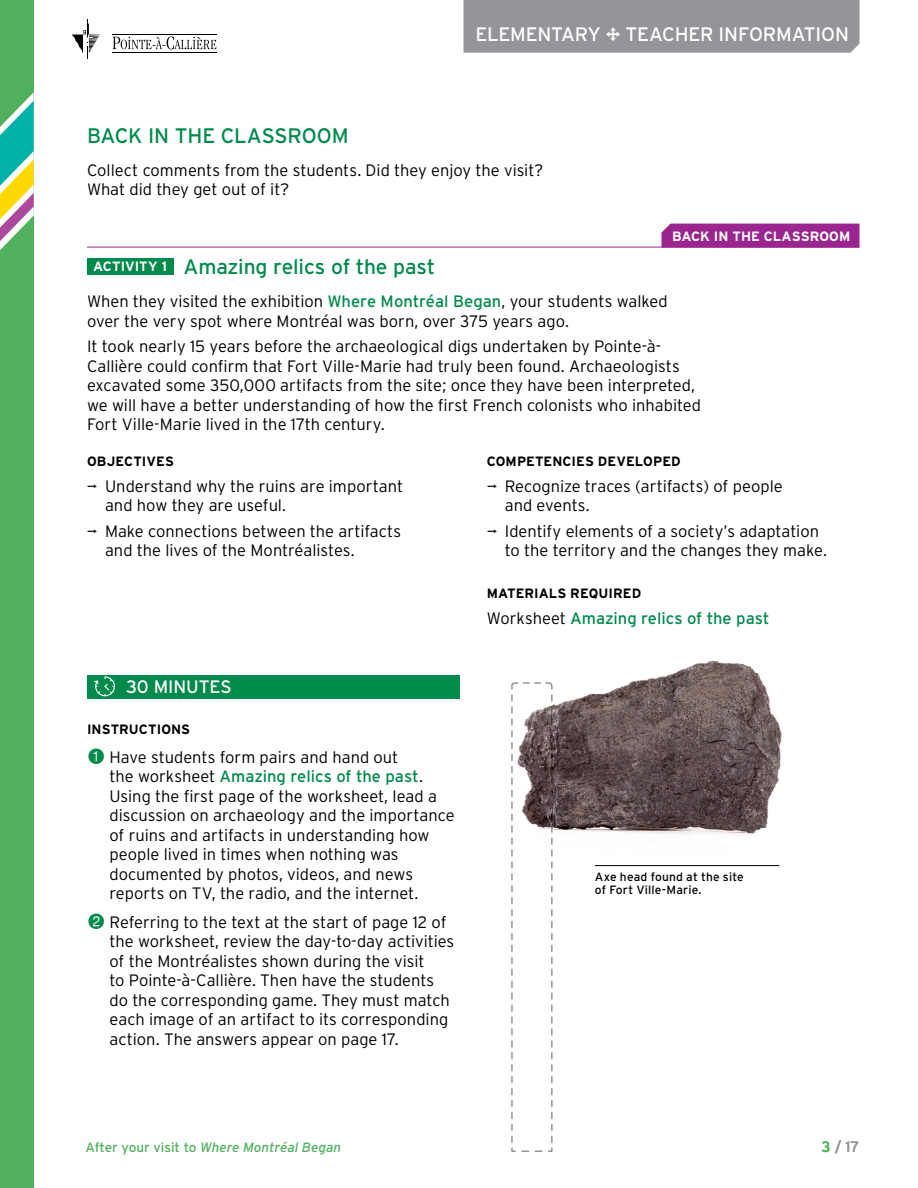
<style>
.page{position:relative;width:918px;height:1188px;background:#fff}
.page>*{position:absolute;margin:0;border:0;box-sizing:border-box;transform-origin:0 0}
.t1{font:21px "Interstate";letter-spacing:-.005em;color:#008a4b}
.t2{font:19.5px "Interstate";letter-spacing:-.015em;color:#fff}
.t3{font:18px "Interstate";letter-spacing:-.005em;color:#fff}
.t4{font:300 16.5px/19.5px "Interstate";color:#000}
.t5{font:16.5px "Interstate";color:#008a4b}
.t6{font:15px "Interstate";color:#939598}
.t7{font:700 13.5px "Interstate";letter-spacing:.005em;color:#000}
.t8{font:italic 13.5px "Interstate";color:#51b05e}
.t9{font:700 13.5px "Interstate";color:#fff}
.t10{font:12px/13.5px "Interstate";letter-spacing:.015em;color:#000}
.s1{font-weight:700;font-size:13.5px;color:#fff}
.s2{font-weight:400;color:#008a4b}
.s3{font-weight:300;color:#000}
.s4{font-style:normal}
.s5{color:#51b05e}
</style>
<div class="page">
<div style="left:0;top:0;width:34px;height:1188px;background:#51b05e"></div>
<svg style="left:0;top:92px;width:34px;height:158px"></svg>
<svg style="left:113px;top:36px;width:103px;height:13px"></svg>
<hr style="left:112px;top:34px;width:105px;height:1px;background:#000">
<hr style="left:112px;top:53px;width:105px;height:1px;background:#000">
<svg style="left:72px;top:19px;width:28px;height:40px"></svg>
<img style="left:553px;top:660px;width:229px;height:175px">
<hr style="left:595px;top:865px;width:184px;height:1px;background:#000">
<svg style="left:511px;top:682px;width:42px;height:470px"></svg>
<hr style="left:87px;top:247px;width:773px;height:1px;background:#9a258f">
<div style="left:87px;top:258px;width:86px;height:16px;background:#008a4b"></div>
<div style="left:662px;top:224px;width:198px;height:24px;background:#9a258f"></div>
<div style="left:87px;top:675px;width:373px;height:24px;background:#008a4b"></div>
<svg style="left:94px;top:676px;width:21px;height:21px"></svg>
<div style="left:463px;top:0;width:397px;height:53px;background:#939598"></div>
<p class="t2" style="left:476px;top:23px;width:127px">ELEMENTARY</p>
<p class="t2" style="left:626px;top:23px;width:225px">TEACHER INFORMATION</p>
<p class="t1" style="left:87px;top:124px;width:263px">BACK IN THE CLASSROOM</p>
<p class="t4" style="left:87px;top:160px;width:458px">Collect comments from the students. Did they enjoy the visit?<br>What did they get out of it?</p>
<p class="t9" style="left:672px;top:229px;width:180px">BACK IN THE CLASSROOM</p>
<p class="t1" style="left:93px;top:255px;width:344px"><span class="s1">ACTIVITY 1</span> Amazing relics of the past</p>
<p class="t4" style="left:87px;top:292px;width:582px">When they visited the exhibition <span class="s2">Where Montréal Began</span>, your students walked over the very spot where Montréal was born, over 375 years ago.</p>
<p class="t4" style="left:87px;top:337px;width:616px">It took nearly 15 years before the archaeological digs undertaken by Pointe-à-Callière could confirm that Fort Ville-Marie had truly been found. Archaeologists excavated some 350,000 artifacts from the site; once they have been interpreted, we will have a better understanding of how the first French colonists who inhabited Fort Ville-Marie lived in the 17th century.</p>
<p class="t7" style="left:87px;top:454px;width:88px">OBJECTIVES</p>
<p class="t4" style="left:105px;top:476px;width:300px;text-indent:-18px">¬ Understand why the ruins are important and how they are useful.</p>
<p class="t4" style="left:105px;top:521px;width:298px;text-indent:-18px">¬ Make connections between the artifacts and the lives of the Montréalistes.</p>
<p class="t7" style="left:487px;top:454px;width:195px">COMPETENCIES DEVELOPED</p>
<p class="t4" style="left:505px;top:476px;width:280px;text-indent:-18px">¬ Recognize traces (artifacts) of people and events.</p>
<p class="t4" style="left:505px;top:521px;width:324px;text-indent:-18px">¬ Identify elements of a society’s adaptation to the territory and the changes they make.</p>
<p class="t7" style="left:487px;top:586px;width:156px">MATERIALS REQUIRED</p>
<p class="t5" style="left:487px;top:609px;width:284px"><span class="s3">Worksheet</span> Amazing relics of the past</p>
<p class="t3" style="left:126px;top:676px;width:107px">30 MINUTES</p>
<p class="t7" style="left:87px;top:722px;width:105px">INSTRUCTIONS</p>
<p class="t4" style="left:110px;top:747px;width:347px">Have students form pairs and hand out<br>the worksheet <span class="s2">Amazing relics of the past</span>.<br>Using the first page of the worksheet, lead a discussion on archaeology and the importance of ruins and artifacts in understanding how people lived in times when nothing was documented by photos, videos, and news reports on TV, the radio, and the internet.</p>
<p class="t4" style="left:110px;top:912px;width:346px">Referring to the text at the start of page 12 of the worksheet, review the day-to-day activities of the Montréalistes shown during the visit<br>to Pointe-à-Callière. Then have the students do the corresponding game. They must match each image of an artifact to its corresponding action. The answers appear on page 17.</p>
<p class="t10" style="left:595px;top:870px;width:150px">Axe head found at the site of Fort Ville-Marie.</p>
<p class="t8" style="left:86px;top:1140px;width:257px"><span class="s4">After your visit to</span> Where Montréal Began</p>
<p class="t6" style="left:821px;top:1138px;width:40px"><span class="s5">3</span> / 17</p>
</div>
